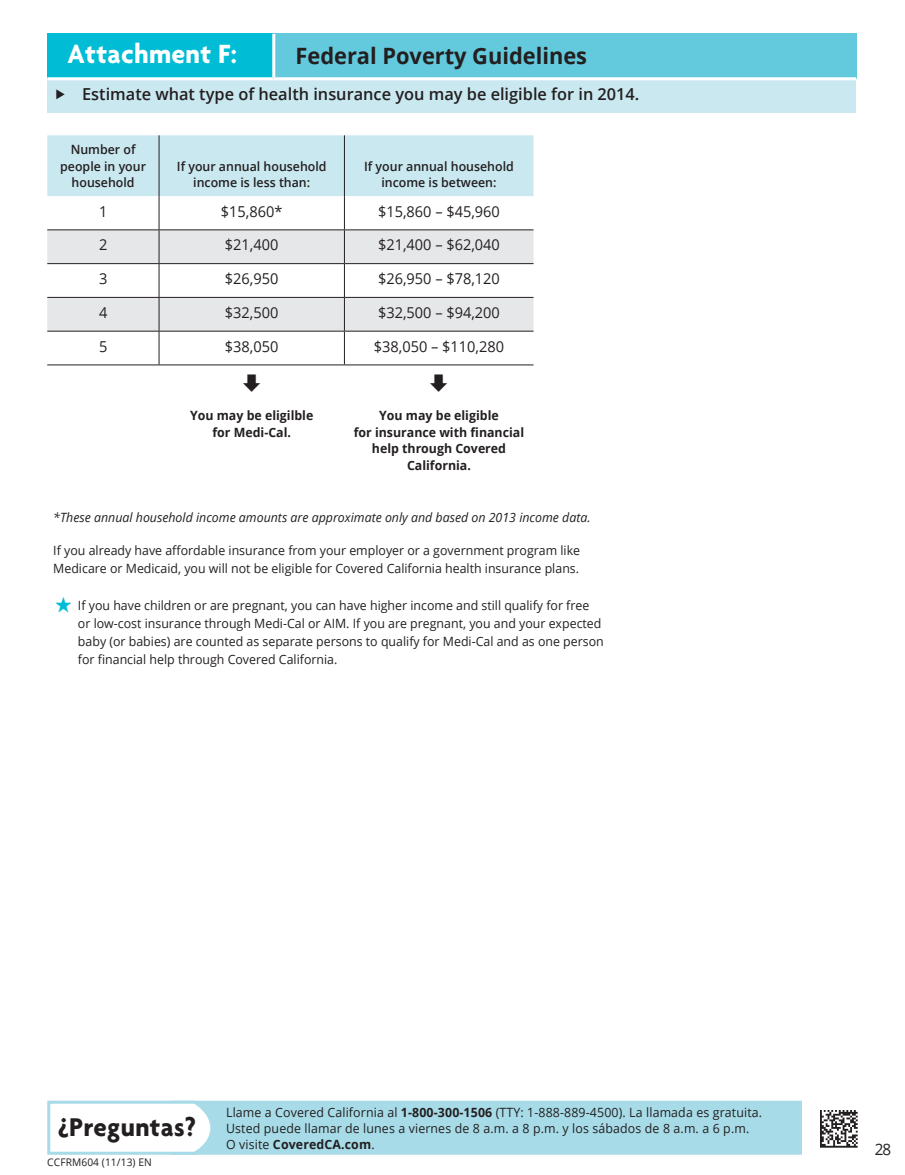
<style>
.page{position:relative;width:905px;height:1175px;background:#fff}
.page>*{position:absolute;margin:0;border:0;box-sizing:border-box;transform-origin:0 0}
.t1{font:700 28.5px "Agenda";letter-spacing:.01em;color:#fff}
.t2{font:700 27.75px "Agenda";letter-spacing:.015em;color:#231f20}
.t3{font:700 22.5px "Open Sans";color:#231f20}
.t4{font:600 16.5px "Open Sans";color:#231f20}
.t5{font:15.75px "Open Sans";color:#231f20}
.t6{font:15px "Open Sans";color:#231f20}
.t7{font:12.75px/18px "Open Sans";color:#231f20}
.t8{font:600 12.75px/16.5px "Open Sans";color:#231f20;text-align:center}
.t9{font:700 12.75px/16.5px "Open Sans";color:#231f20;text-align:center}
.t10{font:italic 12.75px "Open Sans";color:#231f20}
.t11{font:10.5px "Open Sans";letter-spacing:.01em;color:#231f20}
.s1{font-weight:700}
</style>
<div class="page">
<div style="left:171px;top:1100px;width:631px;height:54px;background:#a7dbe8;border:3px solid #a7dbe8"></div>
<svg style="left:47px;top:1100px;width:168px;height:55px"></svg>
<div style="left:47px;top:34px;width:227px;height:45px;background:#00bdd5"></div>
<div style="left:274px;top:34px;width:582px;height:45px;background:#63cadd"></div>
<div style="left:47px;top:79px;width:809px;height:33px;background:#cae8f0"></div>
<hr style="left:47px;top:77px;width:227px;height:3px;background:#fff">
<hr style="left:274px;top:77px;width:582px;height:3px;background:#fff">
<hr style="left:272px;top:34px;width:3px;height:43px;background:#fff">
<div style="left:47px;top:135px;width:486px;height:61px;background:#cae8f0"></div>
<svg style="left:47px;top:230px;width:486px;height:101px;fill:#e6e7e9"></svg>
<hr style="left:159px;top:135px;width:1px;height:61px;background:#231f20">
<hr style="left:344px;top:135px;width:1px;height:61px;background:#231f20">
<hr style="left:159px;top:196px;width:1px;height:33px;background:#231f20">
<hr style="left:344px;top:196px;width:1px;height:33px;background:#231f20">
<hr style="left:47px;top:229px;width:112px;height:1px;background:#231f20">
<hr style="left:159px;top:229px;width:185px;height:1px;background:#231f20">
<hr style="left:159px;top:230px;width:1px;height:33px;background:#231f20">
<hr style="left:344px;top:229px;width:189px;height:1px;background:#231f20">
<hr style="left:344px;top:230px;width:1px;height:33px;background:#231f20">
<hr style="left:47px;top:263px;width:112px;height:1px;background:#231f20">
<hr style="left:159px;top:263px;width:185px;height:1px;background:#231f20">
<hr style="left:159px;top:264px;width:1px;height:33px;background:#231f20">
<hr style="left:344px;top:263px;width:189px;height:1px;background:#231f20">
<hr style="left:344px;top:264px;width:1px;height:33px;background:#231f20">
<hr style="left:47px;top:297px;width:112px;height:1px;background:#231f20">
<hr style="left:159px;top:297px;width:185px;height:1px;background:#231f20">
<hr style="left:159px;top:298px;width:1px;height:33px;background:#231f20">
<hr style="left:344px;top:297px;width:189px;height:1px;background:#231f20">
<hr style="left:344px;top:298px;width:1px;height:33px;background:#231f20">
<hr style="left:47px;top:331px;width:112px;height:1px;background:#231f20">
<hr style="left:159px;top:331px;width:185px;height:1px;background:#231f20">
<hr style="left:159px;top:331px;width:1px;height:33px;background:#231f20">
<hr style="left:344px;top:331px;width:189px;height:1px;background:#231f20">
<hr style="left:344px;top:331px;width:1px;height:33px;background:#231f20">
<hr style="left:47px;top:364px;width:112px;height:1px;background:#231f20">
<hr style="left:159px;top:364px;width:185px;height:1px;background:#231f20">
<hr style="left:344px;top:364px;width:189px;height:1px;background:#231f20">
<img style="left:821px;top:1110px;width:36px;height:37px">
<h1 class="t1" style="left:68px;top:37px;width:171px">Attachment F:</h1>
<h3 class="t3" style="left:295px;top:40px;width:293px">Federal Poverty Guidelines</h3>
<p class="t4" style="left:82px;top:83px;width:558px">Estimate what type of health insurance you may be eligible for in 2014.</p>
<p class="t8" style="left:60px;top:141px;width:87px">Number of people in your household</p>
<p class="t8" style="left:177px;top:157px;width:151px">If your annual household income is less than:</p>
<p class="t8" style="left:364px;top:157px;width:151px">If your annual household income is between:</p>
<p class="t6" style="left:99px;top:201px;width:10px">1</p>
<p class="t6" style="left:221px;top:201px;width:63px">$15,860*</p>
<p class="t6" style="left:378px;top:201px;width:123px">$15,860 – $45,960</p>
<p class="t6" style="left:99px;top:235px;width:10px">2</p>
<p class="t6" style="left:225px;top:235px;width:55px">$21,400</p>
<p class="t6" style="left:378px;top:235px;width:123px">$21,400 – $62,040</p>
<p class="t6" style="left:99px;top:268px;width:10px">3</p>
<p class="t6" style="left:225px;top:268px;width:55px">$26,950</p>
<p class="t6" style="left:378px;top:268px;width:123px">$26,950 – $78,120</p>
<p class="t6" style="left:99px;top:302px;width:10px">4</p>
<p class="t6" style="left:225px;top:302px;width:55px">$32,500</p>
<p class="t6" style="left:378px;top:302px;width:123px">$32,500 – $94,200</p>
<p class="t6" style="left:99px;top:336px;width:10px">5</p>
<p class="t6" style="left:225px;top:336px;width:55px">$38,050</p>
<p class="t6" style="left:374px;top:336px;width:132px">$38,050 – $110,280</p>
<p class="t9" style="left:190px;top:407px;width:125px">You may be eligilble for Medi-Cal.</p>
<p class="t9" style="left:354px;top:407px;width:172px">You may be eligible<br>for insurance with financial help through Covered<br>California.</p>
<p class="t10" style="left:53px;top:508px;width:538px">*These annual household income amounts are approximate only and based on 2013 income data.</p>
<p class="t7" style="left:53px;top:541px;width:528px">If you already have affordable insurance from your employer or a government program like<br>Medicare or Medicaid, you will not be eligible for Covered California health insurance plans.</p>
<p class="t7" style="left:78px;top:596px;width:527px">If you have children or are pregnant, you can have higher income and still qualify for free or low-cost insurance through Medi-Cal or AIM. If you are pregnant, you and your expected baby (or babies) are counted as separate persons to qualify for Medi-Cal and as one person for financial help through Covered California.</p>
<h2 class="t2" style="left:58px;top:1110px;width:140px">¿Preguntas?</h2>
<p class="t7" style="left:226px;top:1104px;width:537px;line-height:15.8px">Llame a Covered California al <span class="s1">1-800-300-1506</span> (TTY: 1-888-889-4500). La llamada es gratuita.<br>Usted puede llamar de lunes a viernes de 8 a.m. a 8 p.m. y los sábados de 8 a.m. a 6 p.m.<br>O visite <span class="s1">CoveredCA.com</span>.</p>
<p class="t11" style="left:47px;top:1154px;width:106px">CCFRM604 (11/13) EN</p>
<p class="t5" style="left:874px;top:1138px;width:18px">28</p>
</div>
